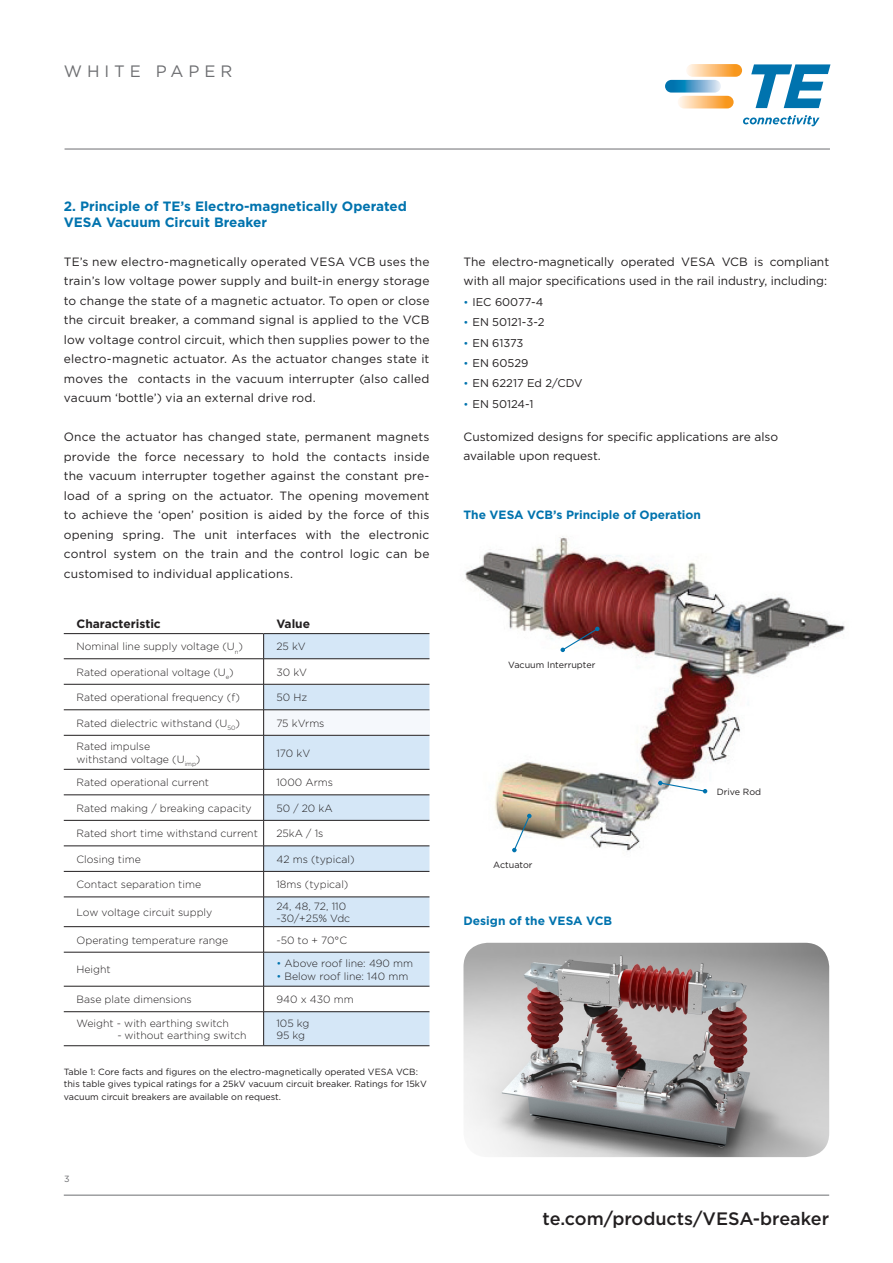
<style>
.page{position:relative;width:893px;height:1263px;background:#fff}
.page>*{position:absolute;margin:0;border:0;box-sizing:border-box;transform-origin:0 0}
.t1{font:500 18px "Gotham";color:#221f20}
.t2{font:16.5px "Gotham";letter-spacing:.3em;color:#6d6e71}
.t3{font:700 13.5px/16.2px "Gotham";color:#0073ae}
.t4{font:12px/19.5px "Gotham";color:#221f20;text-align:justify}
.t5{font:700 12px "Gotham";color:#0073ae}
.t6{font:700 12px "Gotham";color:#221f20}
.t7{font:11.25px "Gotham";color:#221f20}
.t8{font:300 10.5px/12.6px "Gotham";color:#221f20}
.t9{font:9px/12.8px "Gotham";color:#221f20}
.t10{font:9px "Gotham";color:#6d6e71}
.s1{color:#0073ae}
.s2{font-size:10.5px;color:#0073ae}
</style>
<div class="page">
<svg style="left:686px;top:64px;width:56px;height:13px"></svg>
<svg style="left:678px;top:96px;width:56px;height:12px"></svg>
<svg style="left:665px;top:80px;width:56px;height:13px"></svg>
<svg style="left:751px;top:64px;width:79px;height:44px"></svg>
<svg style="left:743px;top:115px;width:77px;height:11px"></svg>
<hr style="left:65px;top:149px;width:765px;height:1px;background:#6d6e71">
<hr style="left:64px;top:1195px;width:765px;height:1px;background:#6d6e71">
<img style="left:465px;top:536px;width:380px;height:317px">
<svg style="left:560px;top:627px;width:40px;height:25px"></svg>
<svg style="left:658px;top:781px;width:49px;height:12px"></svg>
<svg style="left:512px;top:814px;width:19px;height:38px"></svg>
<svg style="left:264px;top:634px;width:165px;height:411px;fill:#d5e7f7"></svg>
<div style="left:264px;top:659px;width:165px;height:25px;background:#fff"></div>
<div style="left:264px;top:710px;width:165px;height:25px;background:#f5f8fc"></div>
<hr style="left:64px;top:633px;width:200px;height:1px;background:#221f20">
<hr style="left:264px;top:633px;width:165px;height:1px;background:#221f20">
<hr style="left:64px;top:658px;width:200px;height:1px;background:#221f20">
<hr style="left:264px;top:658px;width:165px;height:1px;background:#221f20">
<hr style="left:64px;top:684px;width:200px;height:1px;background:#221f20">
<hr style="left:64px;top:709px;width:200px;height:1px;background:#221f20">
<hr style="left:64px;top:735px;width:200px;height:1px;background:#221f20">
<hr style="left:64px;top:769px;width:200px;height:1px;background:#221f20">
<hr style="left:64px;top:794px;width:200px;height:1px;background:#221f20">
<hr style="left:64px;top:820px;width:200px;height:1px;background:#221f20">
<hr style="left:64px;top:846px;width:200px;height:1px;background:#221f20">
<hr style="left:64px;top:871px;width:200px;height:1px;background:#221f20">
<hr style="left:64px;top:897px;width:200px;height:1px;background:#221f20">
<hr style="left:64px;top:926px;width:200px;height:1px;background:#221f20">
<hr style="left:64px;top:952px;width:200px;height:1px;background:#221f20">
<hr style="left:64px;top:986px;width:200px;height:1px;background:#221f20">
<svg style="left:263px;top:986px;width:1px;height:25px"></svg>
<hr style="left:64px;top:1011px;width:200px;height:1px;background:#221f20">
<hr style="left:64px;top:1045px;width:200px;height:1px;background:#221f20">
<svg style="left:263px;top:634px;width:1px;height:101px"></svg>
<hr style="left:264px;top:709px;width:165px;height:1px;background:#221f20">
<hr style="left:264px;top:684px;width:165px;height:1px;background:#221f20">
<hr style="left:263px;top:735px;width:1px;height:34px;background:#221f20">
<hr style="left:264px;top:735px;width:165px;height:1px;background:#221f20">
<hr style="left:264px;top:769px;width:165px;height:1px;background:#221f20">
<hr style="left:264px;top:794px;width:165px;height:1px;background:#221f20">
<hr style="left:264px;top:820px;width:165px;height:1px;background:#221f20">
<hr style="left:264px;top:846px;width:165px;height:1px;background:#221f20">
<hr style="left:264px;top:871px;width:165px;height:1px;background:#221f20">
<svg style="left:263px;top:769px;width:1px;height:183px"></svg>
<hr style="left:264px;top:897px;width:165px;height:1px;background:#221f20">
<hr style="left:264px;top:926px;width:165px;height:1px;background:#221f20">
<hr style="left:263px;top:952px;width:1px;height:34px;background:#221f20">
<hr style="left:264px;top:952px;width:165px;height:1px;background:#221f20">
<hr style="left:264px;top:986px;width:165px;height:1px;background:#221f20">
<hr style="left:263px;top:1012px;width:1px;height:33px;background:#221f20">
<hr style="left:264px;top:1011px;width:165px;height:1px;background:#221f20">
<hr style="left:264px;top:1045px;width:165px;height:1px;background:#221f20">
<img style="left:463px;top:943px;width:366px;height:214px">
<h2 class="t2" style="left:64px;top:61px;width:170px">WHITE PAPER</h2>
<p class="t3" style="left:64px;top:198px;width:345px">2. Principle of TE’s Electro-magnetically Operated<br>VESA Vacuum Circuit Breaker</p>
<p class="t4" style="left:64px;top:252px;width:367px">TE’s new electro-magnetically operated VESA VCB uses the train’s low voltage power supply and built-in energy storage to change the state of a magnetic actuator. To open or close the circuit breaker, a command signal is applied to the VCB low voltage control circuit, which then supplies power to the electro-magnetic actuator. As the actuator changes state it moves the contacts in the vacuum interrupter (also called vacuum ‘bottle’) via an external drive rod.</p>
<p class="t4" style="left:64px;top:427px;width:367px">Once the actuator has changed state, permanent magnets provide the force necessary to hold the contacts inside the vacuum interrupter together against the constant pre&shy;load of a spring on the actuator. The opening movement to achieve the ‘open’ position is aided by the force of this opening spring. The unit interfaces with the electronic control system on the train and the control logic can be customised to individual applications.</p>
<p class="t6" style="left:77px;top:615px;width:86px">Characteristic</p>
<p class="t6" style="left:276px;top:615px;width:35px">Value</p>
<p class="t8" style="left:77px;top:640px;width:168px">Nominal line supply voltage (U<sub>n</sub>)</p>
<p class="t8" style="left:276px;top:640px;width:31px">25 kV</p>
<p class="t8" style="left:77px;top:665px;width:159px">Rated operational voltage (U<sub>e</sub>)</p>
<p class="t8" style="left:276px;top:665px;width:32px">30 kV</p>
<p class="t8" style="left:77px;top:691px;width:165px">Rated operational frequency (f)</p>
<p class="t8" style="left:276px;top:691px;width:32px">50 Hz</p>
<p class="t8" style="left:77px;top:716px;width:165px">Rated dielectric withstand (U<sub>50</sub>)</p>
<p class="t8" style="left:276px;top:716px;width:50px">75 kVrms</p>
<p class="t8" style="left:77px;top:740px;width:125px">Rated impulse withstand voltage (U<sub>imp</sub>)</p>
<p class="t8" style="left:276px;top:746px;width:35px">170 kV</p>
<p class="t8" style="left:77px;top:776px;width:134px">Rated operational current</p>
<p class="t8" style="left:276px;top:776px;width:58px">1000 Arms</p>
<p class="t8" style="left:77px;top:801px;width:177px">Rated making / breaking capacity</p>
<p class="t8" style="left:276px;top:801px;width:58px">50 / 20 kA</p>
<p class="t8" style="left:77px;top:827px;width:183px">Rated short time withstand current</p>
<p class="t8" style="left:276px;top:827px;width:49px">25kA / 1s</p>
<p class="t8" style="left:77px;top:852px;width:66px">Closing time</p>
<p class="t8" style="left:276px;top:852px;width:80px">42 ms (typical)</p>
<p class="t8" style="left:77px;top:878px;width:126px">Contact separation time</p>
<p class="t8" style="left:276px;top:878px;width:74px">18ms (typical)</p>
<p class="t8" style="left:77px;top:906px;width:137px">Low voltage circuit supply</p>
<p class="t8" style="left:276px;top:899px;width:75px">24, 48, 72, 110 -30/+25% Vdc</p>
<p class="t8" style="left:77px;top:933px;width:153px">Operating temperature range</p>
<p class="t8" style="left:276px;top:933px;width:72px">-50 to + 70°C</p>
<p class="t8" style="left:77px;top:963px;width:36px">Height</p>
<p class="t8" style="left:276px;top:957px;width:138px"><span class="s1">•</span> Above roof line: 490 mm</p>
<p class="t8" style="left:276px;top:969px;width:133px"><span class="s1">•</span> Below roof line: 140 mm</p>
<p class="t8" style="left:77px;top:993px;width:117px">Base plate dimensions</p>
<p class="t8" style="left:276px;top:993px;width:79px">940 x 430 mm</p>
<p class="t8" style="left:77px;top:1016px;width:154px">Weight - with earthing switch</p>
<p class="t8" style="left:117px;top:1029px;width:131px">- without earthing switch</p>
<p class="t8" style="left:276px;top:1016px;width:35px">105 kg<br>95 kg</p>
<p class="t9" style="left:64px;top:1065px;width:364px">Table 1: Core facts and figures on the electro-magnetically operated VESA VCB: this table gives typical ratings for a 25kV vacuum circuit breaker. Ratings for 15kV vacuum circuit breakers are available on request.</p>
<p class="t10" style="left:64px;top:1173px;width:7px">3</p>
<p class="t4" style="left:463px;top:252px;width:367px">The electro-magnetically operated VESA VCB is compliant with all major specifications used in the rail industry, including:</p>
<p class="t7" style="left:463px;top:294px;width:81px"><span class="s2">•</span> IEC 60077-4</p>
<p class="t7" style="left:463px;top:315px;width:83px"><span class="s2">•</span> EN 50121-3-2</p>
<p class="t7" style="left:463px;top:335px;width:61px"><span class="s2">•</span> EN 61373</p>
<p class="t7" style="left:463px;top:356px;width:66px"><span class="s2">•</span> EN 60529</p>
<p class="t7" style="left:463px;top:376px;width:120px"><span class="s2">•</span> EN 62217 Ed 2/CDV</p>
<p class="t7" style="left:463px;top:396px;width:71px"><span class="s2">•</span> EN 50124-1</p>
<p class="t4" style="left:463px;top:426px;width:316px">Customized designs for specific applications are also available upon request.</p>
<p class="t5" style="left:463px;top:506px;width:239px">The VESA VCB’s Principle of Operation</p>
<p class="t9" style="left:508px;top:658px;width:89px">Vacuum Interrupter</p>
<p class="t9" style="left:493px;top:858px;width:41px">Actuator</p>
<p class="t5" style="left:463px;top:913px;width:150px">Design of the VESA VCB</p>
<p class="t9" style="left:717px;top:786px;width:46px">Drive Rod</p>
<h1 class="t1" style="left:543px;top:1206px;width:288px">te.com/products/VESA-breaker</h1>
</div>
